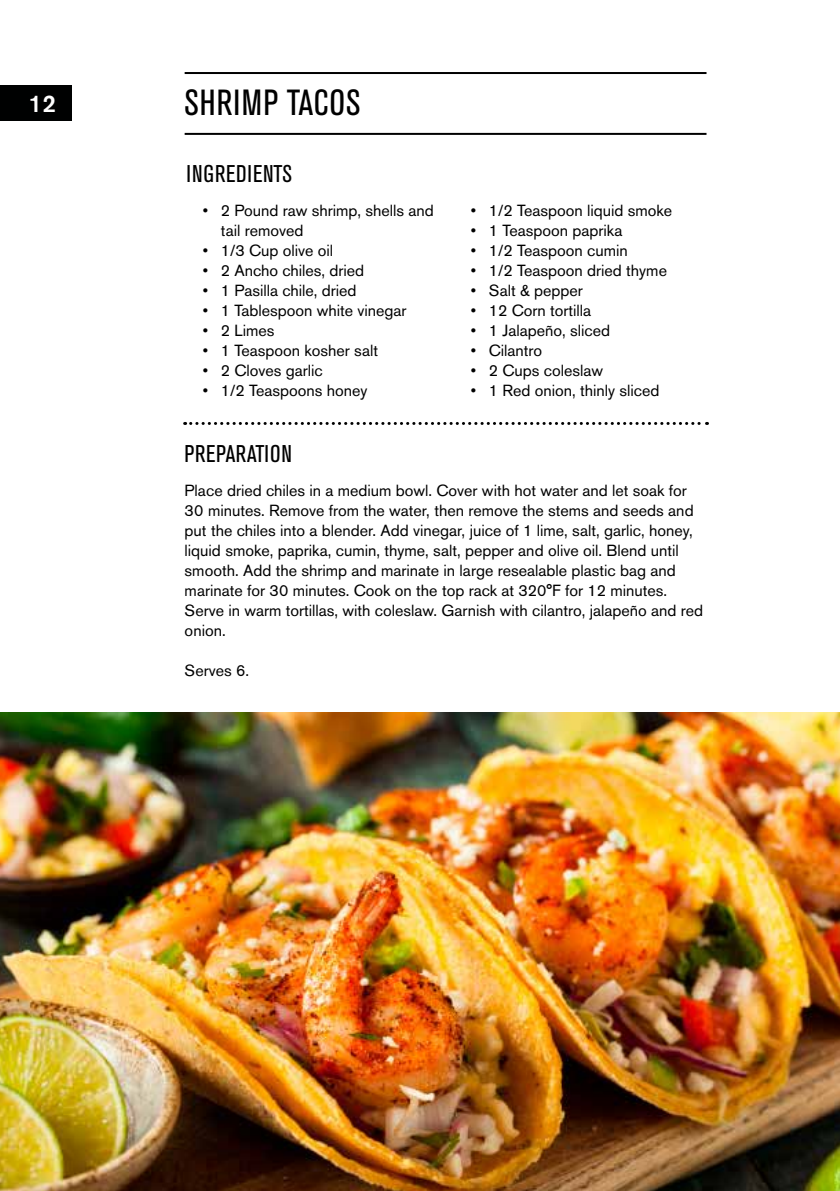
<style>
.page{position:relative;width:840px;height:1191px;background:#fff}
.page>*{position:absolute;margin:0;border:0;box-sizing:border-box;transform-origin:0 0}
.t1{font:condensed 36px "Akzidenz Grotesk BE";letter-spacing:.02em;color:#000}
.t2{font:condensed 24px "Akzidenz Grotesk BE";letter-spacing:.02em;color:#000}
.t3{font:500 24px "Akzidenz Grotesk BE";color:#fff}
.t4{font:16px/20px "Akzidenz Grotesk BE";color:#000}
</style>
<div class="page">
<hr style="left:184px;top:133px;width:522px;height:2px;background:#000">
<svg style="left:184px;top:422px;width:523px;height:3px"></svg>
<hr style="left:184px;top:72px;width:522px;height:2px;background:#000">
<img style="left:0;top:712px;width:839px;height:479px">
<div style="left:0;top:86px;width:71px;height:35px;background:#000101"></div>
<h2 class="t3" style="left:29px;top:88px;width:28px">12</h2>
<h1 class="t1" style="left:184px;top:82px;width:177px">SHRIMP TACOS</h1>
<h2 class="t2" style="left:186px;top:160px;width:107px">INGREDIENTS</h2>
<p class="t4" style="left:220px;top:200px;width:215px;text-indent:-18px">• 2 Pound raw shrimp, shells and tail removed</p>
<p class="t4" style="left:202px;top:240px;width:132px">• 1/3 Cup olive oil</p>
<p class="t4" style="left:202px;top:260px;width:163px">• 2 Ancho chiles, dried</p>
<p class="t4" style="left:202px;top:280px;width:155px">• 1 Pasilla chile, dried</p>
<p class="t4" style="left:202px;top:300px;width:205px">• 1 Tablespoon white vinegar</p>
<p class="t4" style="left:202px;top:320px;width:73px">• 2 Limes</p>
<p class="t4" style="left:202px;top:340px;width:177px">• 1 Teaspoon kosher salt</p>
<p class="t4" style="left:202px;top:360px;width:121px">• 2 Cloves garlic</p>
<p class="t4" style="left:202px;top:380px;width:166px">• 1/2 Teaspoons honey</p>
<p class="t4" style="left:470px;top:200px;width:203px">• 1/2 Teaspoon liquid smoke</p>
<p class="t4" style="left:470px;top:220px;width:153px">• 1 Teaspoon paprika</p>
<p class="t4" style="left:470px;top:240px;width:159px">• 1/2 Teaspoon cumin</p>
<p class="t4" style="left:470px;top:260px;width:198px">• 1/2 Teaspoon dried thyme</p>
<p class="t4" style="left:470px;top:280px;width:113px">• Salt &amp; pepper</p>
<p class="t4" style="left:470px;top:300px;width:122px">• 12 Corn tortilla</p>
<p class="t4" style="left:470px;top:320px;width:141px">• 1 Jalapeño, sliced</p>
<p class="t4" style="left:470px;top:340px;width:73px">• Cilantro</p>
<p class="t4" style="left:470px;top:360px;width:134px">• 2 Cups coleslaw</p>
<p class="t4" style="left:470px;top:380px;width:190px">• 1 Red onion, thinly sliced</p>
<h2 class="t2" style="left:184px;top:440px;width:109px">PREPARATION</h2>
<p class="t4" style="left:184px;top:480px;width:520px">Place dried chiles in a medium bowl. Cover with hot water and let soak for 30 minutes. Remove from the water, then remove the stems and seeds and put the chiles into a blender. Add vinegar, juice of 1 lime, salt, garlic, honey, liquid smoke, paprika, cumin, thyme, salt, pepper and olive oil. Blend until smooth. Add the shrimp and marinate in large resealable plastic bag and marinate for 30 minutes. Cook on the top rack at 320°F for 12 minutes.<br>Serve in warm tortillas, with coleslaw. Garnish with cilantro, jalapeño and red onion.</p>
<p class="t4" style="left:184px;top:660px;width:66px">Serves 6.</p>
</div>
